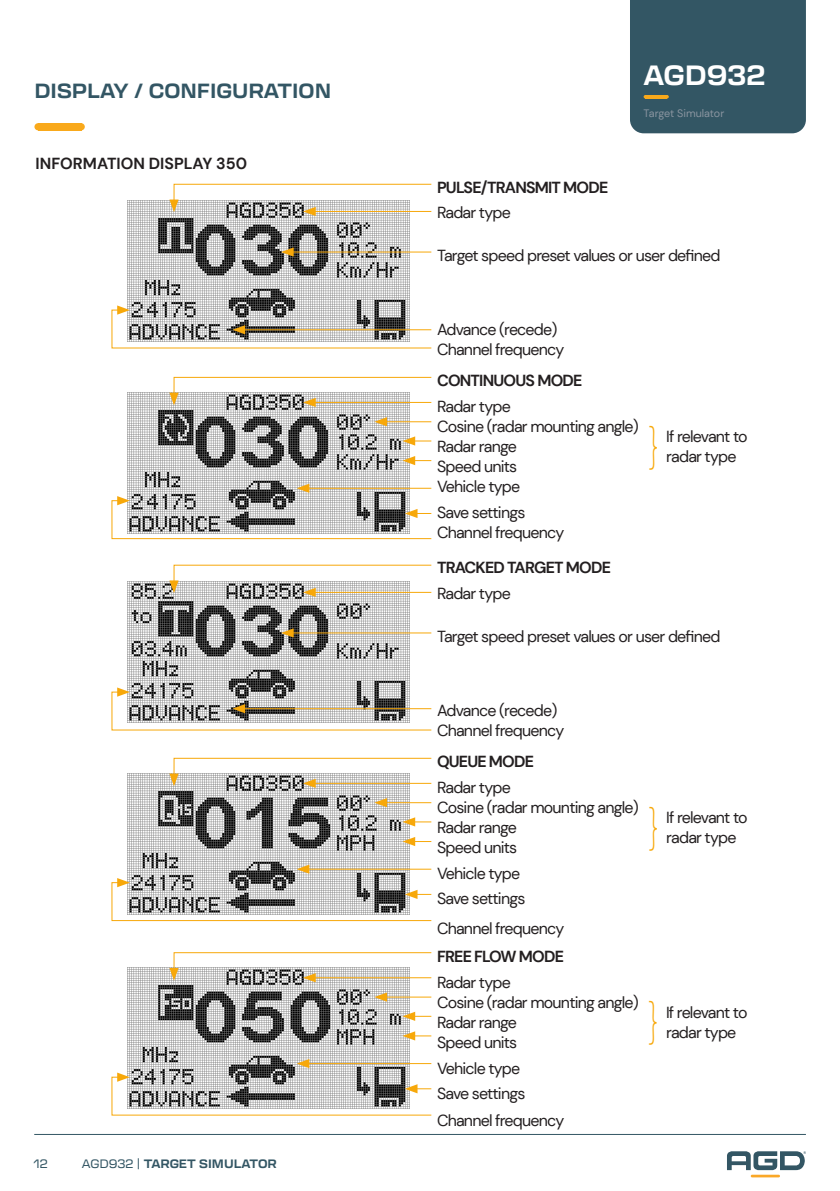
<style>
.page{position:relative;width:840px;height:1191px;background:#fff}
.page>*{position:absolute;margin:0;border:0;box-sizing:border-box;transform-origin:0 0}
.Text_heads{font:300 51px "Source Sans Pro";color:#f7a80a;scale:.67 1}
.t1{font:700 27.4px "Transducer";color:#fff}
.t2{font:700 20.2px "Transducer";color:#335664}
.General_Text_1{font:16px/20px "DM Sans";letter-spacing:-.05em;color:#231f20}
.Bold_text{font:700 16px "DM Sans";letter-spacing:-.05em;color:#231f20}
.General_Text_1-2{font:700 16px "DM Sans";letter-spacing:-.05em;color:#231f20}
.Bold_text-2{font:700 16px "DM Sans";color:#231f20}
.t3{font:700 12px "Transducer";color:#335664}
.t4{font:12px "Transducer";color:#335664}
.t5{font:10.8px "DM Sans";color:#8a95a0}
.s1{font-weight:400}
</style>
<div class="page">
<hr style="left:34px;top:1134px;width:771px;height:1px;background:#335664">
<div style="left:630px;top:0;width:175px;height:133px;background:#335664"></div>
<hr style="left:645px;top:95px;width:21px;height:4px;background:#f9a91b">
<svg style="left:727px;top:1151px;width:78px;height:19px"></svg>
<hr style="left:750px;top:1174px;width:29px;height:3px;background:#faa828">
<div style="left:78px;top:123px;width:7px;height:7px;background:#f9a91b;border-radius:50%"></div>
<div style="left:34px;top:123px;width:8px;height:7px;background:#f9a91b;border-radius:50%"></div>
<div style="left:38px;top:123px;width:43px;height:7px;background:#f9a91b"></div>
<img style="left:127px;top:392px;width:282px;height:91px">
<img style="left:127px;top:200px;width:282px;height:105px">
<img style="left:127px;top:581px;width:282px;height:106px">
<img style="left:127px;top:773px;width:282px;height:91px">
<img style="left:127px;top:967px;width:282px;height:92px">
<hr style="left:290px;top:251px;width:141px;height:1px;background:#f7a80a">
<svg style="left:281px;top:247px;width:12px;height:10px"></svg>
<hr style="left:383px;top:421px;width:48px;height:1px;background:#f7a80a">
<svg style="left:374px;top:417px;width:13px;height:9px"></svg>
<svg style="left:402px;top:456px;width:29px;height:9px"></svg>
<svg style="left:402px;top:436px;width:29px;height:9px"></svg>
<svg style="left:169px;top:183px;width:263px;height:33px"></svg>
<svg style="left:169px;top:376px;width:263px;height:31px"></svg>
<svg style="left:111px;top:483px;width:321px;height:56px"></svg>
<svg style="left:111px;top:305px;width:321px;height:44px"></svg>
<hr style="left:290px;top:632px;width:141px;height:1px;background:#f7a80a">
<svg style="left:281px;top:628px;width:12px;height:9px"></svg>
<hr style="left:383px;top:802px;width:48px;height:1px;background:#f7a80a">
<svg style="left:374px;top:798px;width:13px;height:9px"></svg>
<svg style="left:402px;top:837px;width:29px;height:9px"></svg>
<svg style="left:402px;top:817px;width:29px;height:9px"></svg>
<svg style="left:169px;top:564px;width:263px;height:33px"></svg>
<svg style="left:169px;top:757px;width:263px;height:31px"></svg>
<svg style="left:111px;top:864px;width:321px;height:57px"></svg>
<svg style="left:111px;top:687px;width:321px;height:44px"></svg>
<hr style="left:383px;top:996px;width:48px;height:1px;background:#f7a80a">
<svg style="left:374px;top:992px;width:13px;height:9px"></svg>
<svg style="left:402px;top:1031px;width:29px;height:9px"></svg>
<svg style="left:402px;top:1011px;width:29px;height:10px"></svg>
<svg style="left:169px;top:952px;width:263px;height:30px"></svg>
<svg style="left:111px;top:1059px;width:321px;height:57px"></svg>
<p class="t2" style="left:34px;top:76px;width:298px">DISPLAY / CONFIGURATION</p>
<p class="Bold_text-2" style="left:36px;top:154px;width:213px">INFORMATION DISPLAY 350</p>
<p class="t4" style="left:34px;top:1155px;width:16px">12</p>
<p class="t3" style="left:82px;top:1154px;width:196px"><span class="s1">AGD932 |</span> TARGET SIMULATOR</p>
<h2 class="t1" style="left:643px;top:56px;width:123px">AGD932</h2>
<p class="t5" style="left:643px;top:106px;width:82px">Target Simulator</p>
<p class="Bold_text" style="left:437px;top:177px;width:173px">PULSE/TRANSMIT MODE</p>
<p class="General_Text_1" style="left:437px;top:202px;width:75px">Radar type</p>
<p class="General_Text_1" style="left:437px;top:245px;width:285px">Target speed preset values or user defined</p>
<p class="General_Text_1" style="left:437px;top:319px;width:129px">Advance (recede)<br>Channel frequency</p>
<p class="General_Text_1-2" style="left:437px;top:371px;width:147px">CONTINUOUS MODE</p>
<p class="General_Text_1" style="left:437px;top:396px;width:75px">Radar type</p>
<p class="General_Text_1" style="left:437px;top:416px;width:203px">Cosine (radar mounting angle)</p>
<p class="General_Text_1" style="left:437px;top:436px;width:81px">Radar range</p>
<p class="General_Text_1" style="left:437px;top:456px;width:82px">Speed units</p>
<p class="General_Text_1" style="left:437px;top:476px;width:85px">Vehicle type</p>
<p class="General_Text_1" style="left:437px;top:502px;width:129px">Save settings<br>Channel frequency</p>
<p class="Text_heads" style="left:648px;top:411px;width:16px">}</p>
<p class="General_Text_1" style="left:665px;top:426px;width:83px">If relevant to</p>
<p class="General_Text_1" style="left:665px;top:446px;width:72px">radar type</p>
<p class="Bold_text" style="left:437px;top:558px;width:175px">TRACKED TARGET MODE</p>
<p class="General_Text_1" style="left:437px;top:583px;width:75px">Radar type</p>
<p class="General_Text_1" style="left:437px;top:626px;width:285px">Target speed preset values or user defined</p>
<p class="General_Text_1" style="left:437px;top:700px;width:129px">Advance (recede)<br>Channel frequency</p>
<p class="General_Text_1-2" style="left:437px;top:751px;width:98px">QUEUE MODE</p>
<p class="General_Text_1" style="left:437px;top:777px;width:75px">Radar type</p>
<p class="General_Text_1" style="left:437px;top:797px;width:203px">Cosine (radar mounting angle)</p>
<p class="General_Text_1" style="left:437px;top:817px;width:81px">Radar range</p>
<p class="General_Text_1" style="left:437px;top:837px;width:82px">Speed units</p>
<p class="General_Text_1" style="left:437px;top:863px;width:85px">Vehicle type</p>
<p class="General_Text_1" style="left:437px;top:888px;width:90px">Save settings</p>
<p class="General_Text_1" style="left:437px;top:918px;width:129px">Channel frequency</p>
<p class="Bold_text" style="left:437px;top:946px;width:128px">FREE FLOW MODE</p>
<p class="General_Text_1" style="left:437px;top:972px;width:75px">Radar type</p>
<p class="General_Text_1" style="left:437px;top:992px;width:203px">Cosine (radar mounting angle)</p>
<p class="General_Text_1" style="left:437px;top:1012px;width:81px">Radar range</p>
<p class="General_Text_1" style="left:437px;top:1032px;width:82px">Speed units</p>
<p class="General_Text_1" style="left:437px;top:1058px;width:85px">Vehicle type</p>
<p class="General_Text_1" style="left:437px;top:1083px;width:90px">Save settings</p>
<p class="General_Text_1" style="left:437px;top:1110px;width:129px">Channel frequency</p>
<p class="Text_heads" style="left:648px;top:791px;width:16px">}</p>
<p class="General_Text_1" style="left:665px;top:807px;width:83px">If relevant to</p>
<p class="General_Text_1" style="left:665px;top:827px;width:72px">radar type</p>
<p class="Text_heads" style="left:648px;top:986px;width:16px">}</p>
<p class="General_Text_1" style="left:665px;top:1002px;width:83px">If relevant to</p>
<p class="General_Text_1" style="left:665px;top:1022px;width:72px">radar type</p>
</div>
